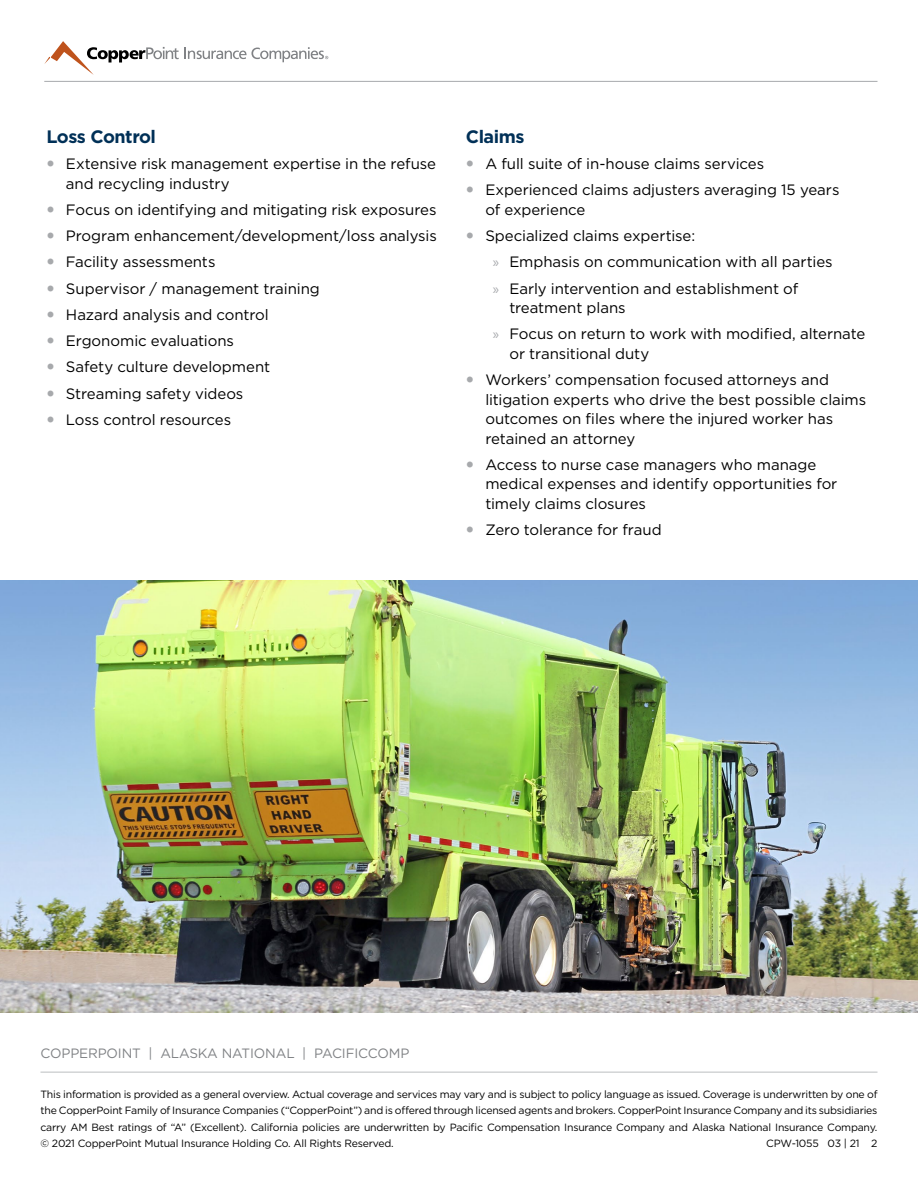
<style>
.page{position:relative;width:918px;height:1188px;background:#fff}
.page>*{position:absolute;margin:0;border:0;box-sizing:border-box;transform-origin:0 0}
.t1{font:700 18px "Gotham";letter-spacing:-.025em;color:#003057}
.t2{font:15px/26.2px "Gotham";letter-spacing:-.005em;color:#000}
.t3{font:13.5px "Gotham";letter-spacing:-.01em;color:#808285}
.t4{font:10.5px/16.5px "Gotham";letter-spacing:-.02em;color:#000;text-align:justify}
.s1{font-family:"Myriad Pro";color:#a7a9ac}
</style>
<div class="page">
<hr style="left:40px;top:1072px;width:838px;height:1px;background:#bcbec0">
<hr style="left:44px;top:81px;width:833px;height:1px;background:#a7a9ac">
<svg style="left:44px;top:41px;width:135px;height:34px"></svg>
<svg style="left:185px;top:47px;width:143px;height:15px"></svg>
<img style="left:0;top:580px;width:918px;height:432px">
<p class="t1" style="left:46px;top:125px;width:111px">Loss Control</p>
<p class="t2" style="left:66px;top:154px;width:372px;line-height:19.5px">Extensive risk management expertise in the refuse and recycling industry</p>
<p class="t2" style="left:66px;top:196px;width:372px">Focus on identifying and mitigating risk exposures<br>Program enhancement/development/loss analysis<br>Facility assessments<br>Supervisor / management training<br>Hazard analysis and control<br>Ergonomic evaluations<br>Safety culture development<br>Streaming safety videos<br>Loss control resources</p>
<p class="t1" style="left:466px;top:125px;width:60px">Claims</p>
<p class="t2" style="left:485px;top:150px;width:356px">A full suite of in-house claims services<br>Experienced claims adjusters averaging 15 years</p>
<p class="t2" style="left:485px;top:196px;width:102px">of experience</p>
<p class="t2" style="left:485px;top:222px;width:211px">Specialized claims expertise:</p>
<p class="t2" style="left:493px;top:249px;width:341px"><span class="s1">»</span> Emphasis on communication with all parties</p>
<p class="t2" style="left:493px;top:275px;width:307px"><span class="s1">»</span> Early intervention and establishment of</p>
<p class="t2" style="left:493px;top:294px;width:374px;text-indent:16px">treatment plans<br><span class="s1">»</span> Focus on return to work with modified, alternate</p>
<p class="t2" style="left:485px;top:340px;width:345px;text-indent:24px">or transitional duty<br>Workers’ compensation focused attorneys and</p>
<p class="t2" style="left:485px;top:389px;width:382px;line-height:19.5px">litigation experts who drive the best possible claims outcomes on files where the injured worker has retained an attorney</p>
<p class="t2" style="left:485px;top:455px;width:354px;line-height:19.5px">Access to nurse case managers who manage medical expenses and identify opportunities for timely claims closures</p>
<p class="t2" style="left:485px;top:516px;width:178px">Zero tolerance for fraud</p>
<p class="t3" style="left:40px;top:1044px;width:370px">COPPERPOINT | ALASKA NATIONAL | PACIFICCOMP</p>
<p class="t4" style="left:40px;top:1086px;width:839px">This information is provided as a general overview. Actual coverage and services may vary and is subject to policy language as issued. Coverage is underwritten by one of the CopperPoint Family of Insurance Companies (“CopperPoint”) and is offered through licensed agents and brokers. CopperPoint Insurance Company and its subsidiaries carry AM Best ratings of “A” (Excellent). California policies are underwritten by Pacific Compensation Insurance Company and Alaska National Insurance Company. © 2021 CopperPoint Mutual Insurance Holding Co. All Rights Reserved.</p>
<p class="t4" style="left:766px;top:1135px;width:113px">CPW-1055 03 | 21 2</p>
</div>
